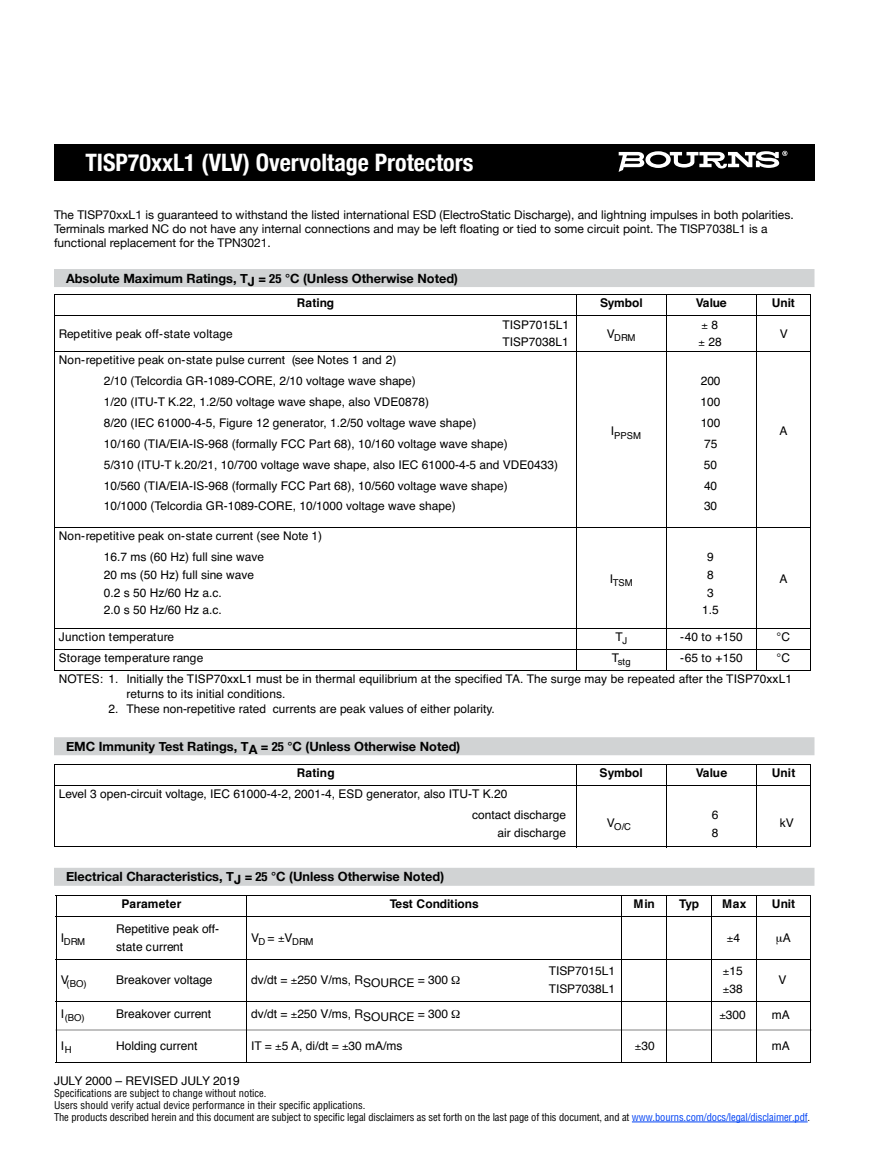
<style>
.page{position:relative;width:891px;height:1175px;background:#fff}
.page>*{position:absolute;margin:0;border:0;box-sizing:border-box;transform-origin:0 0}
.t1{font:700 condensed 24px "Helvetica Neue";color:#fff}
.t2{font:700 12.75px "Helvetica Neue";color:#000}
.t3{font:12px/18px "Helvetica";color:#000}
.t4{font:12px/14.2px "Helvetica Neue";color:#000}
.t5{font:700 12px "Helvetica";color:#000}
.t6{font:12px "Helvetica";letter-spacing:.04em;color:#000}
.t7{font:700 12px "Helvetica";letter-spacing:.02em;color:#000}
.t8{font:condensed 10.5px/12px "Helvetica";letter-spacing:-.01em;color:#000}
.t9{font:9.6px "Helvetica";color:#000}
.s1{font-stretch:condensed}
.s2{color:#0042f4}
</style>
<div class="page">
<div style="left:54px;top:144px;width:760px;height:36px;background:#000"></div>
<hr style="left:54px;top:295px;width:1px;height:375px;background:#000">
<hr style="left:576px;top:294px;width:1px;height:376px;background:#000">
<hr style="left:666px;top:294px;width:1px;height:376px;background:#000">
<hr style="left:756px;top:294px;width:1px;height:376px;background:#000">
<hr style="left:810px;top:295px;width:1px;height:375px;background:#000">
<hr style="left:54px;top:294px;width:757px;height:1px;background:#000">
<hr style="left:54px;top:315px;width:757px;height:1px;background:#000">
<hr style="left:54px;top:351px;width:757px;height:1px;background:#000">
<hr style="left:54px;top:526px;width:757px;height:1px;background:#000">
<hr style="left:54px;top:628px;width:757px;height:1px;background:#000">
<hr style="left:54px;top:649px;width:757px;height:1px;background:#000">
<hr style="left:54px;top:670px;width:757px;height:1px;background:#000">
<hr style="left:54px;top:764px;width:1px;height:82px;background:#000">
<hr style="left:576px;top:764px;width:1px;height:83px;background:#000">
<hr style="left:666px;top:764px;width:1px;height:83px;background:#000">
<hr style="left:756px;top:764px;width:1px;height:83px;background:#000">
<hr style="left:810px;top:764px;width:1px;height:82px;background:#000">
<hr style="left:54px;top:764px;width:757px;height:1px;background:#000">
<hr style="left:54px;top:784px;width:757px;height:1px;background:#000">
<hr style="left:54px;top:846px;width:757px;height:1px;background:#000">
<hr style="left:56px;top:896px;width:1px;height:166px;background:#000">
<hr style="left:246px;top:895px;width:1px;height:168px;background:#000">
<hr style="left:621px;top:895px;width:1px;height:168px;background:#000">
<hr style="left:666px;top:895px;width:1px;height:168px;background:#000">
<hr style="left:711px;top:895px;width:1px;height:168px;background:#000">
<hr style="left:756px;top:895px;width:1px;height:168px;background:#000">
<hr style="left:810px;top:896px;width:1px;height:166px;background:#000">
<hr style="left:56px;top:895px;width:755px;height:1px;background:#000">
<hr style="left:56px;top:916px;width:755px;height:1px;background:#000">
<hr style="left:56px;top:959px;width:755px;height:1px;background:#000">
<hr style="left:56px;top:1000px;width:755px;height:1px;background:#000">
<hr style="left:56px;top:1062px;width:755px;height:1px;background:#000">
<svg style="left:619px;top:151px;width:168px;height:21px"></svg>
<div style="left:54px;top:269px;width:760px;height:18px;background:#d1d3d4"></div>
<div style="left:54px;top:737px;width:760px;height:18px;background:#d1d3d4"></div>
<div style="left:54px;top:867px;width:760px;height:18px;background:#d1d3d4"></div>
<hr style="left:632px;top:1121px;width:176px;height:1px;background:#0042f4">
<h1 class="t1" style="left:85px;top:142px;width:390px">TISP70xxL1 (VLV) Overvoltage Protectors</h1>
<p class="t4" style="left:54px;top:208px;width:741px">The TISP70xxL1 is guaranteed to withstand the listed international ESD (ElectroStatic Discharge), and lightning impulses in both polarities.<br>Terminals marked NC do not have any internal connections and may be left floating or tied to some circuit point. The TISP7038L1 is a functional replacement for the TPN3021.</p>
<p class="t2" style="left:66px;top:268px;width:394px">Absolute Maximum Ratings, TJ <span class="s1">= 25</span> °C (Unless Otherwise Noted)</p>
<p class="t5" style="left:297px;top:293px;width:39px">Rating</p>
<p class="t5" style="left:600px;top:293px;width:44px">Symbol</p>
<p class="t5" style="left:696px;top:293px;width:32px">Value</p>
<p class="t5" style="left:772px;top:293px;width:25px">Unit</p>
<p class="t3" style="left:502px;top:317px;width:68px;line-height:16.8px">TISP7015L1<br>TISP7038L1</p>
<p class="t3" style="left:780px;top:325px;width:9px">V</p>
<p class="t3" style="left:59px;top:325px;width:175px">Repetitive peak off-state voltage</p>
<p class="t9" style="left:607px;top:330px;width:30px"><sup>V</sup>DRM</p>
<p class="t3" style="left:709px;top:317px;width:15px;line-height:16.8px">8<br>28</p>
<p class="t3" style="left:59px;top:351px;width:339px">Non-repetitive peak on-state pulse current (see Notes 1 and 2)</p>
<p class="t3" style="left:104px;top:372px;width:314px">2/10 (Telcordia GR-1089-CORE, 2/10 voltage wave shape)</p>
<p class="t3" style="left:701px;top:372px;width:21px">200</p>
<p class="t3" style="left:104px;top:393px;width:327px">1/20 (ITU-T K.22, 1.2/50 voltage wave shape, also VDE0878)</p>
<p class="t3" style="left:701px;top:393px;width:21px">100</p>
<p class="t3" style="left:104px;top:414px;width:374px">8/20 (IEC 61000-4-5, Figure 12 generator, 1.2/50 voltage wave shape)</p>
<p class="t3" style="left:701px;top:414px;width:21px">100</p>
<p class="t3" style="left:104px;top:435px;width:405px">10/160 (TIA/EIA-IS-968 (formally FCC Part 68), 10/160 voltage wave shape)</p>
<p class="t3" style="left:704px;top:435px;width:15px">75</p>
<p class="t3" style="left:104px;top:456px;width:456px">5/310 (ITU-T k.20/21, 10/700 voltage wave shape, also IEC 61000-4-5 and VDE0433)</p>
<p class="t3" style="left:704px;top:456px;width:15px">50</p>
<p class="t3" style="left:104px;top:477px;width:405px">10/560 (TIA/EIA-IS-968 (formally FCC Part 68), 10/560 voltage wave shape)</p>
<p class="t3" style="left:704px;top:477px;width:15px">40</p>
<p class="t3" style="left:104px;top:497px;width:353px">10/1000 (Telcordia GR-1089-CORE, 10/1000 voltage wave shape)</p>
<p class="t3" style="left:704px;top:497px;width:15px">30</p>
<p class="t3" style="left:104px;top:525px;width:220px;line-height:21px;text-indent:-45px">Non-repetitive peak on-state current (see Note 1)<br>16.7 ms (60 Hz) full sine wave</p>
<p class="t3" style="left:104px;top:565px;width:152px">20 ms (50 Hz) full sine wave<br>0.2 s 50 Hz/60 Hz a.c.</p>
<p class="t9" style="left:610px;top:575px;width:24px"><sup>I</sup>TSM</p>
<p class="t9" style="left:611px;top:428px;width:32px"><sup>I</sup>PPSM</p>
<p class="t3" style="left:780px;top:422px;width:9px">A</p>
<p class="t3" style="left:707px;top:547px;width:8px;text-align:justify">9<br>8<br>3</p>
<p class="t3" style="left:780px;top:570px;width:9px">A</p>
<p class="t3" style="left:104px;top:601px;width:119px">2.0 s 50 Hz/60 Hz a.c.</p>
<p class="t3" style="left:702px;top:601px;width:18px">1.5</p>
<p class="t6" style="left:59px;top:627px;width:117px">Junction temperature</p>
<p class="t3" style="left:616px;top:628px;width:13px">T<sub>J</sub></p>
<p class="t3" style="left:680px;top:628px;width:64px">-40 to +150</p>
<p class="t3" style="left:781px;top:628px;width:10px">C</p>
<p class="t3" style="left:59px;top:649px;width:146px">Storage temperature range</p>
<p class="t9" style="left:612px;top:654px;width:20px"><sup>T</sup>stg</p>
<p class="t3" style="left:680px;top:649px;width:64px">-65 to +150</p>
<p class="t3" style="left:59px;top:647px;width:735px;line-height:21px;text-align:right">C<br>NOTES: 1. Initially the TISP70xxL1 must be in thermal equilibrium at the specified TA. The surge may be repeated after the TISP70xxL1</p>
<p class="t3" style="left:126px;top:685px;width:160px">returns to its initial conditions.</p>
<p class="t3" style="left:108px;top:700px;width:388px">2. These non-repetitive rated currents are peak values of either polarity.</p>
<p class="t2" style="left:66px;top:736px;width:396px">EMC Immunity Test Ratings, TA <span class="s1">= 25</span> °C (Unless Otherwise Noted)</p>
<p class="t5" style="left:297px;top:762px;width:39px">Rating</p>
<p class="t5" style="left:599px;top:762px;width:45px">Symbol</p>
<p class="t5" style="left:696px;top:762px;width:33px">Value</p>
<p class="t5" style="left:772px;top:762px;width:25px">Unit</p>
<p class="t3" style="left:59px;top:784px;width:450px">Level 3 open-circuit voltage, IEC 61000-4-2, 2001-4, ESD generator, also ITU-T K.20</p>
<p class="t9" style="left:607px;top:819px;width:26px"><sup>V</sup>O/C</p>
<p class="t3" style="left:780px;top:814px;width:15px">kV</p>
<p class="t3" style="left:472px;top:805px;width:95px;line-height:18.5px;text-align:right">contact discharge air discharge</p>
<p class="t3" style="left:712px;top:805px;width:8px;line-height:18.5px">6<br>8</p>
<p class="t2" style="left:66px;top:866px;width:380px">Electrical Characteristics, TJ <span class="s1">= 25</span> °C (Unless Otherwise Noted)</p>
<p class="t7" style="left:121px;top:894px;width:61px">Parameter</p>
<p class="t5" style="left:390px;top:894px;width:91px">Test Conditions</p>
<p class="t5" style="left:634px;top:894px;width:23px">Min</p>
<p class="t5" style="left:679px;top:894px;width:21px">Typ</p>
<p class="t5" style="left:722px;top:894px;width:26px">Max</p>
<p class="t5" style="left:772px;top:894px;width:25px">Unit</p>
<p class="t9" style="left:61px;top:934px;width:26px"><sup>I</sup>DRM</p>
<p class="t3" style="left:116px;top:920px;width:104px">Repetitive peak off&shy;state current</p>
<p class="t9" style="left:251px;top:934px;width:64px"><sup>V</sup>D <sup>=</sup> <sup>V</sup>DRM</p>
<p class="t3" style="left:733px;top:929px;width:8px">4</p>
<p class="t3" style="left:783px;top:929px;width:9px">A</p>
<p class="t9" style="left:61px;top:976px;width:28px"><sup>V</sup>(BO)</p>
<p class="t3" style="left:116px;top:971px;width:98px">Breakover voltage</p>
<p class="t3" style="left:251px;top:971px;width:198px">dv/dt = 250 V/ms, RSOURCE = 300</p>
<p class="t3" style="left:549px;top:961px;width:68px">TISP7015L1<br>TISP7038L1</p>
<p class="t3" style="left:730px;top:961px;width:15px">15<br>38</p>
<p class="t3" style="left:779px;top:971px;width:9px">V</p>
<p class="t9" style="left:61px;top:1010px;width:26px"><sup>I</sup>(BO)</p>
<p class="t3" style="left:116px;top:1005px;width:97px">Breakover current</p>
<p class="t3" style="left:251px;top:1005px;width:198px">dv/dt = 250 V/ms, RSOURCE = 300</p>
<p class="t3" style="left:726px;top:1006px;width:21px">300</p>
<p class="t3" style="left:772px;top:1006px;width:19px">mA</p>
<p class="t3" style="left:61px;top:1037px;width:12px">I<sub>H</sub></p>
<p class="t3" style="left:116px;top:1037px;width:83px">Holding current</p>
<p class="t3" style="left:251px;top:1037px;width:153px">IT = 5 A, di/dt = 30 mA/ms</p>
<p class="t3" style="left:641px;top:1037px;width:15px">30</p>
<p class="t3" style="left:772px;top:1037px;width:19px">mA</p>
<p class="t3" style="left:54px;top:1072px;width:187px">JULY 2000 – REVISED JULY 2019</p>
<p class="t8" style="left:54px;top:1086px;width:758px">Specifications are subject to change without notice.<br>Users should verify actual device performance in their specific applications.<br>The products described herein and this document are subject to specific legal disclaimers as set forth on the last page of this document, and at <span class="s2">www.bourns.com/docs/legal/disclaimer.pdf</span>.</p>
</div>
